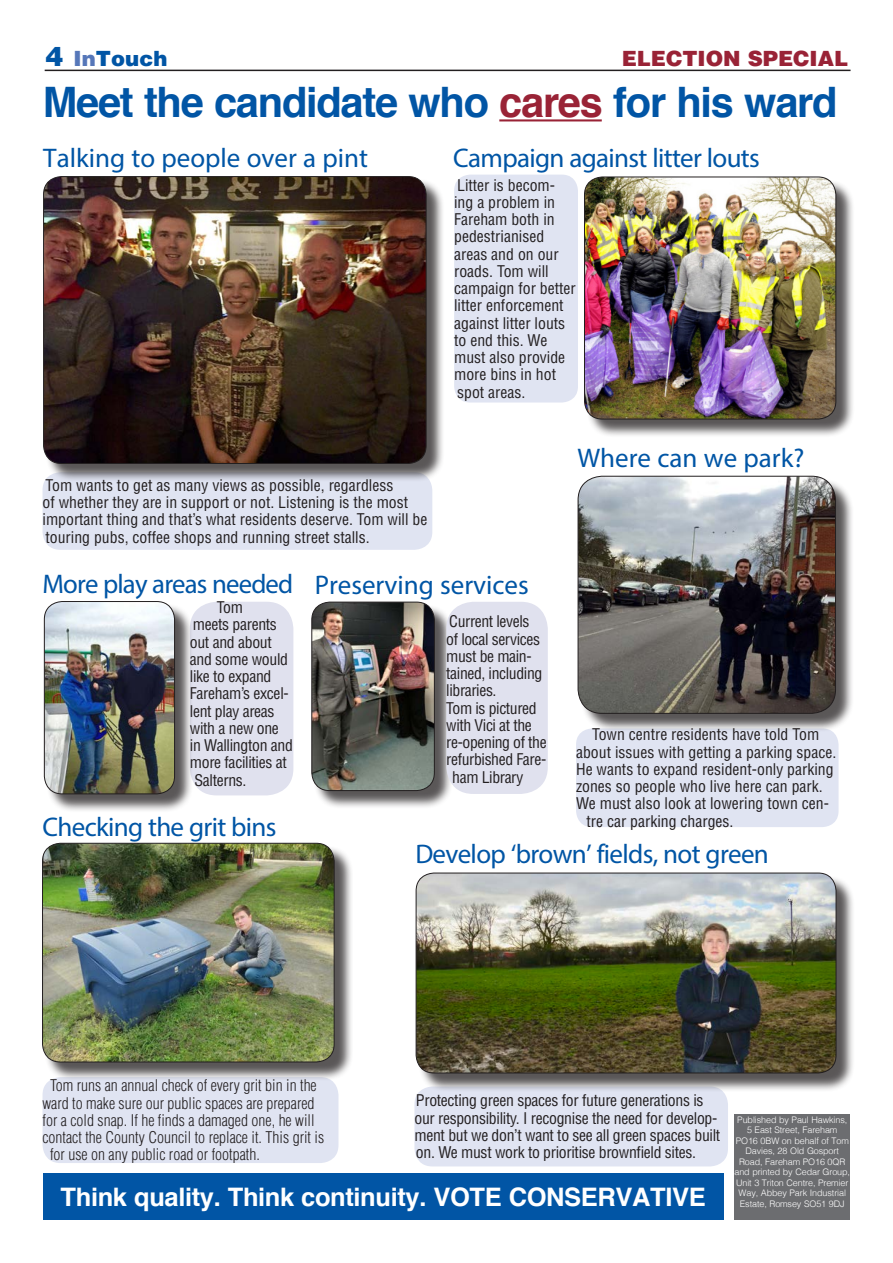
<style>
.page{position:relative;width:893px;height:1263px;background:#fff}
.page>*{position:absolute;margin:0;border:0;box-sizing:border-box;transform-origin:0 0}
.t1{font:700 42px "Helvetica";letter-spacing:-.03em;color:#0155a5}
.t2{font:27px "Myriad Pro";letter-spacing:-.025em;color:#0155a5}
.t3{font:27px "Myriad Pro";color:#0155a5}
.t4{font:700 25.5px "Helvetica";letter-spacing:-.015em;color:#fff}
.t5{font:900 21px "Helvetica LT Std";color:#992336}
.t6{font:900 21px "Helvetica LT Std";letter-spacing:.005em;color:#0155a5}
.t7{font:condensed 15.75px/17.2px "Helvetica LT Std";color:#231f20}
.t8{font:condensed 15.75px/17.2px "Helvetica LT Std";letter-spacing:-.02em;color:#231f20}
.t9{font:300 condensed 15.75px "Helvetica LT Std";color:#231f20}
.t10{font:condensed 15.75px/17.2px "Helvetica LT Std";letter-spacing:-.025em;color:#231f20}
.t11{font:300 9px/10.5px "Helvetica";letter-spacing:-.01em;color:#fff;text-align:center}
.s1{font-size:27px}
.s2{color:#5677b9}
.s3{color:#992336}
</style>
<div class="page">
<hr style="left:45px;top:70px;width:805px;height:1px;background:#231f20">
<div style="left:190px;top:602px;width:103px;height:193px;background:#e0e1ee;border-radius:27px"></div>
<hr style="left:499px;top:119px;width:103px;height:2px;background:#992336">
<div style="left:43px;top:472px;width:389px;height:78px;background:#e0e4f2;border-radius:18px"></div>
<div style="left:414px;top:1086px;width:314px;height:80px;background:#e0e4f2;border-radius:18px"></div>
<div style="left:454px;top:175px;width:124px;height:227px;background:#e0e4f2;border-radius:16px"></div>
<div style="left:43px;top:1173px;width:680px;height:47px;background:#0155a5"></div>
<div style="left:734px;top:1114px;width:116px;height:105px;background:#6c6d70"></div>
<div style="left:576px;top:728px;width:262px;height:99px;background:#e0e4f2;border-radius:16px"></div>
<div style="left:43px;top:1077px;width:295px;height:86px;background:#e0e4f2;border-radius:18px"></div>
<div style="left:586px;top:179px;width:269px;height:259px;background:#231f20;opacity:.75"></div>
<img style="left:584px;top:177px;width:252px;height:242px">
<div style="left:584px;top:177px;width:252px;height:242px;border:1px solid #231f20;border-radius:18px"></div>
<div style="left:45px;top:178px;width:400px;height:304px;background:#231f20;opacity:.75"></div>
<img style="left:44px;top:177px;width:382px;height:286px">
<div style="left:43px;top:176px;width:383px;height:288px;border:1px solid #231f20;border-radius:18px"></div>
<div style="left:418px;top:875px;width:437px;height:217px;background:#231f20;opacity:.75"></div>
<img style="left:416px;top:873px;width:420px;height:200px">
<div style="left:416px;top:873px;width:420px;height:200px;border:1px solid #231f20;border-radius:18px"></div>
<div style="left:44px;top:845px;width:309px;height:236px;background:#231f20;opacity:.75"></div>
<img style="left:43px;top:843px;width:291px;height:219px">
<div style="left:42px;top:843px;width:292px;height:219px;border:1px solid #231f20;border-radius:18px"></div>
<div style="left:46px;top:603px;width:148px;height:210px;background:#231f20;opacity:.75"></div>
<img style="left:44px;top:601px;width:131px;height:193px">
<div style="left:44px;top:601px;width:131px;height:193px;border:1px solid #231f20;border-radius:18px"></div>
<div style="left:314px;top:604px;width:140px;height:206px;background:#231f20;opacity:.75"></div>
<img style="left:312px;top:602px;width:122px;height:188px">
<div style="left:311px;top:602px;width:124px;height:189px;border:1px solid #231f20;border-radius:18px"></div>
<div style="left:580px;top:478px;width:275px;height:254px;background:#231f20;opacity:.75"></div>
<img style="left:578px;top:476px;width:257px;height:237px">
<div style="left:578px;top:476px;width:258px;height:238px;border:1px solid #231f20;border-radius:24px"></div>
<div style="left:446px;top:602px;width:102px;height:192px;background:#e0e1ee;border-radius:27px"></div>
<p class="t6" style="left:46px;top:45px;width:123px"><span class="s1">4</span> <span class="s2">In</span>Touch</p>
<p class="t5" style="left:622px;top:45px;width:228px">ELECTION SPECIAL</p>
<p class="t1" style="left:43px;top:69px;width:796px">Meet the candidate who <span class="s3">cares</span> for his ward</p>
<p class="t3" style="left:43px;top:142px;width:326px">Talking to people over a pint</p>
<p class="t2" style="left:453px;top:141px;width:308px">Campaign against litter louts</p>
<p class="t7" style="left:454px;top:176px;width:123px">Litter is becom-<br>ing a problem in<br>Fareham both in pedestrianised areas and on our roads. Tom will campaign for better litter enforcement against litter louts to end this. We must also provide more bins in hot spot areas.</p>
<p class="t7" style="left:43px;top:476px;width:386px">Tom wants to get as many views as possible, regardless<br>of whether they are in support or not. Listening is the most important thing and that’s what residents deserve. Tom will be touring pubs, coffee shops and running street stalls.</p>
<p class="t2" style="left:43px;top:567px;width:252px">More play areas needed</p>
<p class="t3" style="left:315px;top:568px;width:216px">Preserving services</p>
<p class="t3" style="left:577px;top:441px;width:228px">Where can we park?</p>
<p class="t8" style="left:190px;top:599px;width:105px;text-indent:27px">Tom<br>meets parents out and about and some would like to expand<br>Fareham’s excel&shy;lent play areas with a new one in Wallington and more facilities at<br>Salterns.</p>
<p class="t2" style="left:43px;top:810px;width:236px">Checking the grit bins</p>
<p class="t10" style="left:446px;top:613px;width:98px">Current levels<br>of local services must be main&shy;tained, including libraries.</p>
<p class="t10" style="left:446px;top:699px;width:92px">Tom is pictured</p>
<p class="t10" style="left:446px;top:716px;width:87px">with Vici at the</p>
<p class="t10" style="left:446px;top:734px;width:102px">re-opening of the</p>
<p class="t10" style="left:446px;top:751px;width:101px">refurbished Fare-</p>
<p class="t10" style="left:452px;top:768px;width:73px">ham Library</p>
<p class="t7" style="left:592px;top:726px;width:229px">Town centre residents have told Tom</p>
<p class="t7" style="left:576px;top:743px;width:262px">about issues with getting a parking space.</p>
<p class="t7" style="left:576px;top:760px;width:259px">He wants to expand resident-only parking</p>
<p class="t7" style="left:576px;top:778px;width:248px">zones so people who live here can park.</p>
<p class="t7" style="left:576px;top:795px;width:254px">We must also look at lowering town cen-</p>
<p class="t7" style="left:587px;top:812px;width:148px">tre car parking charges.</p>
<p class="t2" style="left:415px;top:837px;width:355px">Develop ‘brown’ fields, not green</p>
<p class="t9" style="left:50px;top:1076px;width:268px">Tom runs an annual check of every grit bin in the</p>
<p class="t9" style="left:43px;top:1093px;width:274px">ward to make sure our public spaces are prepared</p>
<p class="t9" style="left:43px;top:1110px;width:273px">for a cold snap. If he finds a damaged one, he will</p>
<p class="t9" style="left:43px;top:1127px;width:283px">contact the County Council to replace it. This grit is</p>
<p class="t9" style="left:50px;top:1145px;width:211px">for use on any public road or footpath.</p>
<p class="t8" style="left:414px;top:1092px;width:307px">Protecting green spaces for future generations is our responsibility. I recognise the need for develop&shy;ment but we don’t want to see all green spaces built on. We must work to prioritise brownfield sites.</p>
<p class="t4" style="left:61px;top:1176px;width:647px">Think quality. Think continuity. VOTE CONSERVATIVE</p>
<p class="t11" style="left:736px;top:1114px;width:115px">Published by Paul Hawkins,<br>5 East Street, Fareham<br>PO16 0BW on behalf of Tom<br>Davies, 28 Old Gosport<br>Road, Fareham PO16 0QR</p>
<p class="t11" style="left:734px;top:1166px;width:117px">and printed by Cedar Group,<br>Unit 3 Triton Centre, Premier<br>Way, Abbey Park Industrial<br>Estate, Romsey SO51 9DJ</p>
</div>
